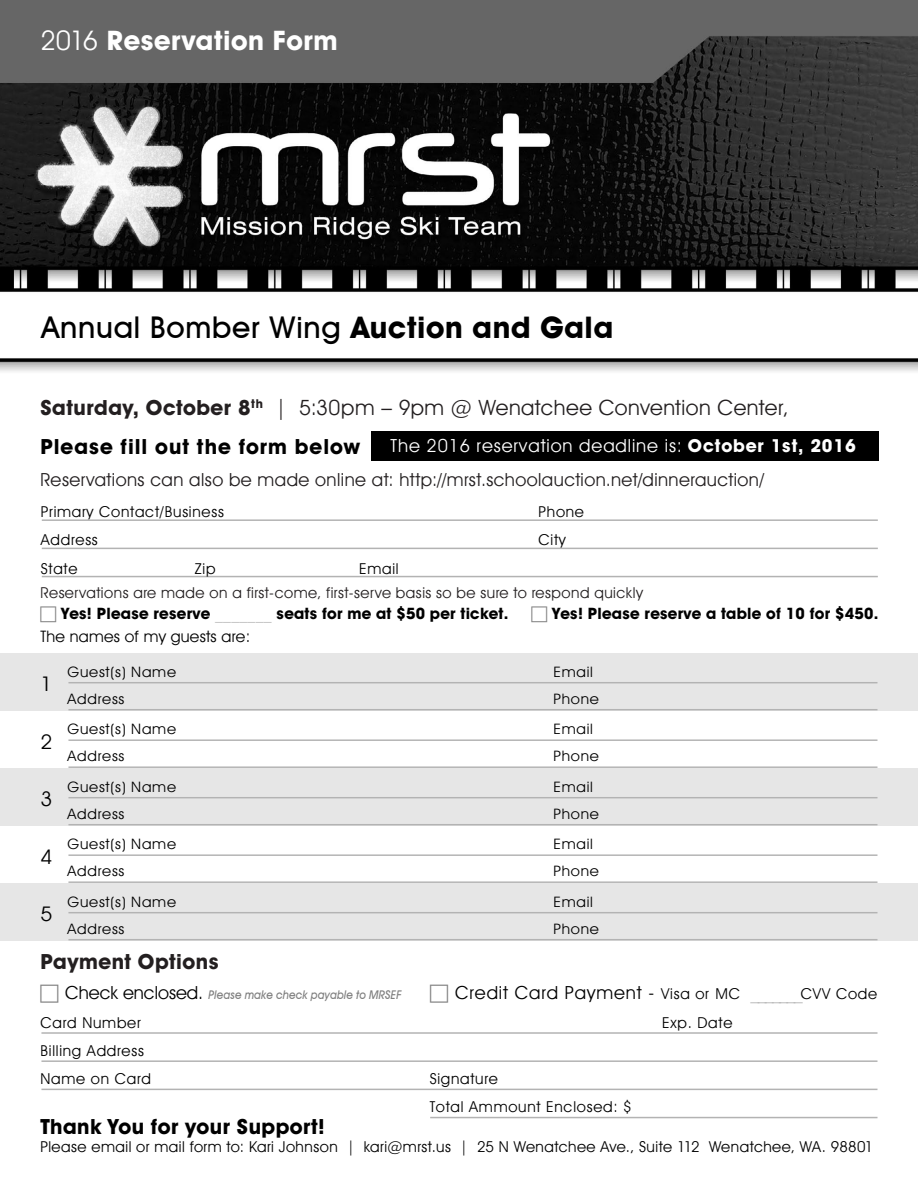
<style>
.page{position:relative;width:918px;height:1188px;background:#fff}
.page>*{position:absolute;margin:0;border:0;box-sizing:border-box;transform-origin:0 0}
.t1{font:500 30px "Avant Garde IT Cby BT";letter-spacing:.025em;color:#000}
.t2{font:27px "Avant Guard Bold SWFTE";letter-spacing:.02em;color:#fff}
.t3{font:21px "Avant Guard Regular SWFTE";letter-spacing:.02em;color:#231f20}
.t4{font:21px "Avant Guard Bold SWFTE";letter-spacing:.035em;color:#000}
.t5{font:21px "Avant Guard Bold SWFTE";letter-spacing:.025em;color:#231f20}
.t6{font:20.1px "Avant Guard Regular SWFTE";color:#000;scale:1.04 1}
.t7{font:18px "Avant Guard Regular SWFTE";letter-spacing:.025em;color:#231f20}
.t8{font:18px "Avant Guard Regular SWFTE";letter-spacing:.05em;color:#fff}
.t9{font:18px "Avant Guard Regular SWFTE";letter-spacing:.05em;color:#000}
.t10{font:15.75px "Avant Guard Bold SWFTE";letter-spacing:.015em;color:#000}
.t11{font:15.75px "Avant Guard Regular SWFTE";letter-spacing:.015em;color:#000}
.t12{font:15px/27.8px "Avant Guard Regular SWFTE";letter-spacing:.05em;color:#000}
.t13{font:15px "Avant Guard Regular SWFTE";letter-spacing:.03em;color:#000}
.t14{font:15px "Avant Guard Regular SWFTE";letter-spacing:.035em;color:#231f20}
.t15{font:14.4px "Avant Guard Regular SWFTE";letter-spacing:.05em;color:#000;scale:1.04 1}
.t16{font:italic 500 12px "Avant Garde IT Cby BT";letter-spacing:.015em;color:#808080;scale:.9 1}
.s1{font-family:"Avant Guard Regular SWFTE"}
.s2{font-family:"Avant Guard Bold SWFTE";font-weight:400}
.s3{font-family:"Avant Guard Bold SWFTE"}
.s4{font-family:"Avant Guard Regular SWFTE";color:#b3b3b3}
.s5{font-family:"Avant Guard Regular SWFTE";font-weight:400;font-style:normal;font-size:18px;color:#000}
.s6{font-size:15px}
.s7{color:#b3b3b3}
</style>
<div class="page">
<img style="left:0;top:0;width:918px;height:1119px">
<div style="left:0;top:653px;width:918px;height:58px;background:#e6e6e6"></div>
<div style="left:0;top:768px;width:918px;height:58px;background:#e6e6e6"></div>
<div style="left:0;top:883px;width:918px;height:58px;background:#e6e6e6"></div>
<hr style="left:42px;top:519px;width:836px;height:2px;background:#b3b3b3">
<hr style="left:42px;top:548px;width:836px;height:1px;background:#b3b3b3">
<hr style="left:42px;top:576px;width:836px;height:1px;background:#b3b3b3">
<hr style="left:41px;top:1032px;width:836px;height:2px;background:#b3b3b3">
<hr style="left:41px;top:1060px;width:836px;height:2px;background:#b3b3b3">
<hr style="left:41px;top:1089px;width:836px;height:1px;background:#b3b3b3">
<hr style="left:430px;top:1117px;width:448px;height:1px;background:#b3b3b3">
<hr style="left:68px;top:682px;width:809px;height:1px;background:#b3b3b3">
<hr style="left:68px;top:709px;width:809px;height:1px;background:#b3b3b3">
<hr style="left:68px;top:739px;width:809px;height:2px;background:#b3b3b3">
<hr style="left:68px;top:766px;width:809px;height:2px;background:#b3b3b3">
<hr style="left:68px;top:797px;width:809px;height:1px;background:#b3b3b3">
<hr style="left:68px;top:824px;width:809px;height:1px;background:#b3b3b3">
<hr style="left:68px;top:854px;width:809px;height:2px;background:#b3b3b3">
<hr style="left:68px;top:881px;width:809px;height:2px;background:#b3b3b3">
<hr style="left:68px;top:912px;width:809px;height:1px;background:#b3b3b3">
<hr style="left:68px;top:939px;width:809px;height:1px;background:#b3b3b3">
<div style="left:371px;top:431px;width:507px;height:29px;background:#000"></div>
<svg style="left:40px;top:984px;width:18px;height:19px"></svg>
<svg style="left:430px;top:984px;width:18px;height:19px"></svg>
<svg style="left:40px;top:607px;width:16px;height:16px"></svg>
<svg style="left:532px;top:607px;width:15px;height:16px"></svg>
<h2 class="t2" style="left:40px;top:24px;width:299px"><span class="s1">2016</span> Reservation Form</h2>
<h1 class="t1" style="left:41px;top:309px;width:573px">Annual Bomber Wing <span class="s2">Auction and Gala</span></h1>
<h3 class="t3" style="left:40px;top:395px;width:750px"><span class="s3">Saturday, October 8</span><sup>th</sup> | 5:30pm – 9pm @ Wenatchee Convention Center,</h3>
<p class="t8" style="left:391px;top:434px;width:467px">The 2016 reservation deadline is: <span class="s3">October 1st, 2016</span></p>
<h3 class="t4" style="left:40px;top:434px;width:321px">Please fill out the form below</h3>
<p class="t7" style="left:40px;top:468px;width:725px">Reservations can also be made online at: http://mrst.schoolauction.net/dinnerauction/</p>
<p class="t12" style="left:41px;top:497px;width:185px">Primary Contact/Business</p>
<p class="t12" style="left:539px;top:497px;width:47px">Phone</p>
<p class="t12" style="left:41px;top:525px;width:58px">Address</p>
<p class="t12" style="left:539px;top:525px;width:29px">City</p>
<p class="t12" style="left:41px;top:555px;width:38px">State</p>
<p class="t12" style="left:195px;top:555px;width:22px">Zip</p>
<p class="t12" style="left:359px;top:555px;width:41px">Email</p>
<p class="t14" style="left:40px;top:584px;width:604px">Reservations are made on a first-come, first-serve basis so be sure to respond quickly</p>
<p class="t10" style="left:61px;top:604px;width:449px">Yes! Please reserve <span class="s4">_______</span> seats for me at $50 per ticket.</p>
<p class="t10" style="left:552px;top:604px;width:328px">Yes! Please reserve a table of 10 for $450.</p>
<p class="t11" style="left:40px;top:627px;width:211px">The names of my guests are:</p>
<h3 class="t6" style="left:40px;top:672px;width:13px">1</h3>
<p class="t15" style="left:68px;top:663px;width:106px">Guest(s) Name</p>
<p class="t15" style="left:554px;top:663px;width:39px">Email</p>
<p class="t15" style="left:68px;top:690px;width:56px">Address</p>
<p class="t15" style="left:554px;top:690px;width:45px">Phone</p>
<h3 class="t6" style="left:40px;top:729px;width:13px">2</h3>
<h3 class="t6" style="left:40px;top:787px;width:13px">3</h3>
<h3 class="t6" style="left:40px;top:844px;width:13px">4</h3>
<h3 class="t6" style="left:40px;top:902px;width:13px">5</h3>
<p class="t15" style="left:68px;top:720px;width:106px">Guest(s) Name</p>
<p class="t15" style="left:554px;top:720px;width:39px">Email</p>
<p class="t15" style="left:68px;top:747px;width:56px">Address</p>
<p class="t15" style="left:554px;top:747px;width:45px">Phone</p>
<p class="t15" style="left:68px;top:778px;width:106px">Guest(s) Name</p>
<p class="t15" style="left:554px;top:778px;width:39px">Email</p>
<p class="t15" style="left:68px;top:805px;width:56px">Address</p>
<p class="t15" style="left:554px;top:805px;width:45px">Phone</p>
<p class="t15" style="left:68px;top:835px;width:106px">Guest(s) Name</p>
<p class="t15" style="left:554px;top:835px;width:39px">Email</p>
<p class="t15" style="left:68px;top:862px;width:56px">Address</p>
<p class="t15" style="left:554px;top:862px;width:45px">Phone</p>
<p class="t15" style="left:68px;top:893px;width:106px">Guest(s) Name</p>
<p class="t15" style="left:554px;top:893px;width:39px">Email</p>
<p class="t15" style="left:68px;top:920px;width:56px">Address</p>
<p class="t15" style="left:554px;top:920px;width:45px">Phone</p>
<h3 class="t5" style="left:40px;top:948px;width:180px">Payment Options</h3>
<p class="t16" style="left:65px;top:987px;width:375px"><span class="s5">Check enclosed.</span> Please make check payable to MRSEF</p>
<p class="t9" style="left:455px;top:982px;width:424px">Credit Card Payment - <span class="s6">Visa or MC</span> <span class="s7">_______</span><span class="s6">CVV Code</span></p>
<p class="t12" style="left:40px;top:1008px;width:102px">Card Number</p>
<p class="t12" style="left:662px;top:1008px;width:72px">Exp. Date</p>
<p class="t12" style="left:40px;top:1037px;width:112px">Billing Address<br>Name on Card</p>
<p class="t12" style="left:430px;top:1064px;width:204px;line-height:28.5px">Signature<br>Total Ammount Enclosed: $</p>
<h3 class="t4" style="left:40px;top:1114px;width:286px">Thank You for your Support!</h3>
<p class="t13" style="left:40px;top:1138px;width:834px">Please email or mail form to: Kari Johnson | kari@mrst.us | 25 N Wenatchee Ave., Suite 112 Wenatchee, WA. 98801</p>
</div>
